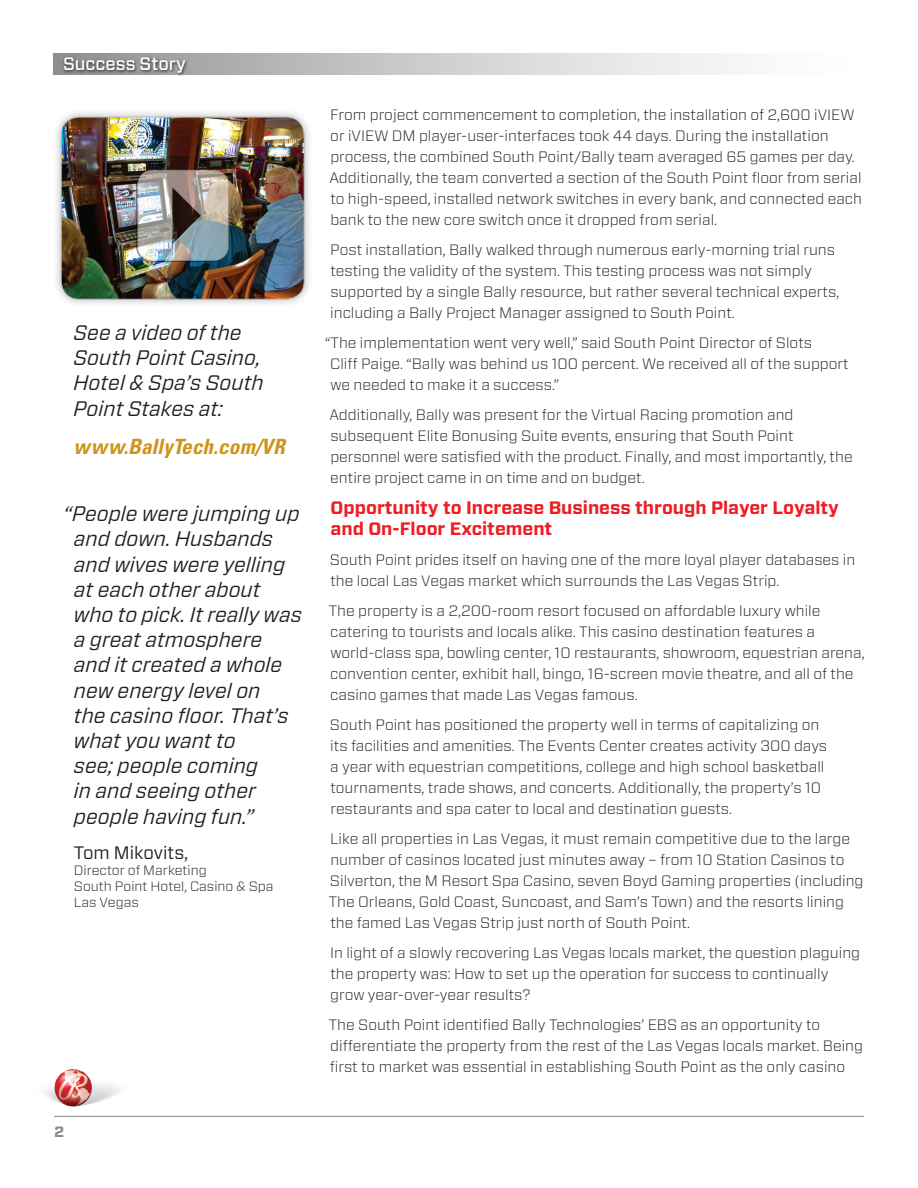
<style>
.page{position:relative;width:918px;height:1188px;background:#fff}
.page>*{position:absolute;margin:0;border:0;box-sizing:border-box;transform-origin:0 0}
.Pull_Quote{font:italic 21px/25.2px "Forza";color:#231f20}
.Pull_Quote-2{font:italic 700 condensed 21px "Univers";letter-spacing:.01em;color:#cd9419}
.Body_text_subhead{font:700 18px/21.6px "Forza";color:#ee1d23}
.t1{font:500 18px "Forza";color:#fff}
.Pull_Quote_Name{font:18px "Forza";color:#231f20}
.Body_text{font:300 15px/21px "Forza";color:#231f20}
.t2{font:700 15px "Forza";color:#8a8c8f}
.Pull_Quote_title{font:300 13.5px "Forza";color:#231f20}
</style>
<div class="page">
<div style="left:53px;top:53px;width:810px;height:22px;background:linear-gradient(to right,#929396,#fff)"></div>
<div style="left:62px;top:56px;width:127px;height:21px;background:#231f20;opacity:.88"></div>
<hr style="left:54px;top:1116px;width:810px;height:1px;background:#8a8c8f">
<img style="left:45px;top:1069px;width:94px;height:48px">
<div style="left:53px;top:108px;width:260px;height:200px;background:#231f20;opacity:.3"></div>
<img style="left:61px;top:117px;width:243px;height:182px">
<div style="left:61px;top:117px;width:244px;height:183px;border:1px solid #bcbdc0;border-radius:18px"></div>
<p class="t1" style="left:63px;top:52px;width:124px">Success Story</p>
<p class="Pull_Quote" style="left:74px;top:320px;width:192px">See a video of the<br>South Point Casino,<br>Hotel &amp; Spa’s South<br>Point Stakes at:</p>
<p class="Pull_Quote-2" style="left:74px;top:434px;width:213px">www.BallyTech.com/VR</p>
<p class="Pull_Quote" style="left:74px;top:501px;width:230px;text-indent:-10px">“ People were jumping up and down. Husbands and wives were yelling at each other about who to pick. It really was a great atmosphere and it created a whole new energy level on<br>the casino floor. That’s what you want to<br>see; people coming<br>in and seeing other people having fun.”</p>
<p class="Pull_Quote_Name" style="left:74px;top:840px;width:116px">Tom Mikovits,</p>
<p class="Pull_Quote_title" style="left:74px;top:861px;width:134px">Director of Marketing</p>
<p class="Pull_Quote_title" style="left:74px;top:877px;width:201px">South Point Hotel, Casino &amp; Spa</p>
<p class="Pull_Quote_title" style="left:74px;top:893px;width:66px">Las Vegas</p>
<p class="t2" style="left:54px;top:1122px;width:12px">2</p>
<p class="Body_text" style="left:329px;top:104px;width:534px">From project commencement to completion, the installation of 2,600 iVIEW or iVIEW DM player-user-interfaces took 44 days. During the installation process, the combined South Point/Bally team averaged 65 games per day.<br>Additionally, the team converted a section of the South Point floor from serial to high-speed, installed network switches in every bank, and connected each bank to the new core switch once it dropped from serial.</p>
<p class="Body_text" style="left:330px;top:239px;width:511px">Post installation, Bally walked through numerous early-morning trial runs testing the validity of the system. This testing process was not simply supported by a single Bally resource, but rather several technical experts, including a Bally Project Manager assigned to South Point.</p>
<p class="Body_text" style="left:330px;top:332px;width:520px;text-indent:-5px">“The implementation went very well,” said South Point Director of Slots<br>Cliff Paige. “Bally was behind us 100 percent. We received all of the support we needed to make it a success.”</p>
<p class="Body_text" style="left:329px;top:404px;width:525px">Additionally, Bally was present for the Virtual Racing promotion and subsequent Elite Bonusing Suite events, ensuring that South Point personnel were satisfied with the product. Finally, and most importantly, the entire project came in on time and on budget.</p>
<p class="Body_text_subhead" style="left:331px;top:497px;width:510px">Opportunity to Increase Business through Player Loyalty and On-Floor Excitement</p>
<p class="Body_text" style="left:330px;top:549px;width:527px">South Point prides itself on having one of the more loyal player databases in the local Las Vegas market which surrounds the Las Vegas Strip.</p>
<p class="Body_text" style="left:329px;top:600px;width:537px">The property is a 2,200-room resort focused on affordable luxury while catering to tourists and locals alike. This casino destination features a world-class spa, bowling center, 10 restaurants, showroom, equestrian arena, convention center, exhibit hall, bingo, 16-screen movie theatre, and all of the casino games that made Las Vegas famous.</p>
<p class="Body_text" style="left:330px;top:714px;width:499px">South Point has positioned the property well in terms of capitalizing on its facilities and amenities. The Events Center creates activity 300 days a year with equestrian competitions, college and high school basketball tournaments, trade shows, and concerts. Additionally, the property’s 10 restaurants and spa cater to local and destination guests.</p>
<p class="Body_text" style="left:329px;top:828px;width:536px">Like all properties in Las Vegas, it must remain competitive due to the large number of casinos located just minutes away – from 10 Station Casinos to Silverton, the M Resort Spa Casino, seven Boyd Gaming properties (including The Orleans, Gold Coast, Suncoast, and Sam’s Town) and the resorts lining the famed Las Vegas Strip just north of South Point.</p>
<p class="Body_text" style="left:330px;top:942px;width:531px">In light of a slowly recovering Las Vegas locals market, the question plaguing the property was: How to set up the operation for success to continually grow year-over-year results?</p>
<p class="Body_text" style="left:329px;top:1014px;width:536px">The South Point identified Bally Technologies’ EBS as an opportunity to differentiate the property from the rest of the Las Vegas locals market. Being first to market was essential in establishing South Point as the only casino</p>
</div>
